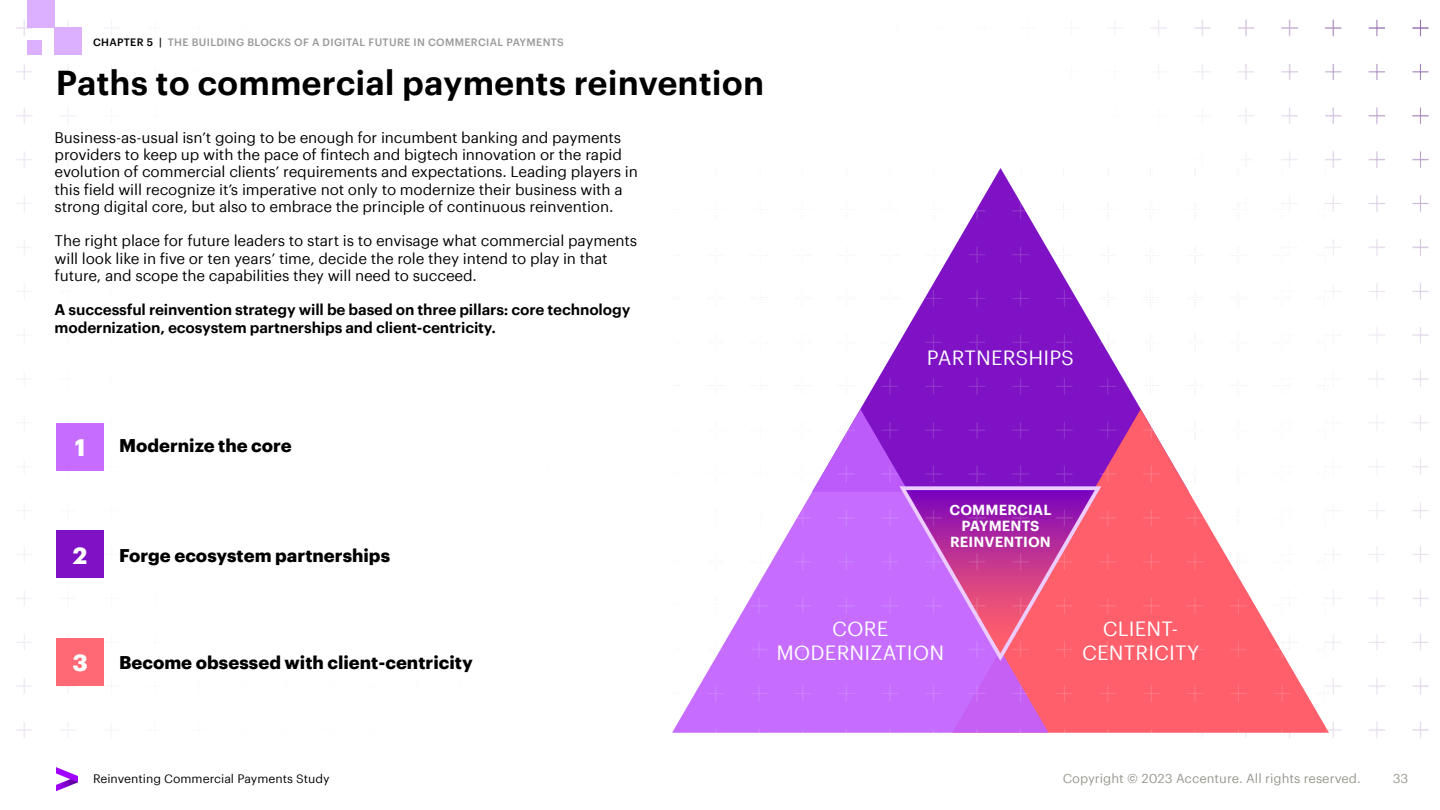
<style>
.page{position:relative;width:1440px;height:810px;background:#fff}
.page>*{position:absolute;margin:0;border:0;box-sizing:border-box;transform-origin:0 0}
.t1{font:600 33.75px "Graphik";color:#000}
.t2{font:700 23.25px "Graphik";color:#fff}
.t3{font:20.1px/24.2px "Graphik";letter-spacing:.005em;color:#fff;text-align:center}
.t4{font:700 18px "Graphik";color:#000}
.t5{font:15px/17.2px "Graphik";letter-spacing:-.01em;color:#000}
.t6{font:600 15px/17.2px "Graphik";letter-spacing:-.01em;color:#000}
.t7{font:600 14.25px/16px "Graphik";letter-spacing:.005em;color:#fff;text-align:center}
.t8{font:12.75px "Graphik";color:#96968c}
.t9{font:12px "Graphik";color:#000}
.t10{font:500 10.5px "Graphik";letter-spacing:.03em;color:#999}
.s1{color:#000}
</style>
<div class="page">
<div style="left:27px;top:40px;width:14px;height:15px;background:#dcafff"></div>
<div style="left:27px;top:0;width:28px;height:27px;background:#dcafff"></div>
<div style="left:55px;top:27px;width:27px;height:28px;background:#dcafff"></div>
<div style="left:56px;top:530px;width:48px;height:48px;background:#7e12c4"></div>
<div style="left:56px;top:638px;width:48px;height:47px;background:#ff6975"></div>
<div style="left:56px;top:423px;width:48px;height:48px;background:#c66cff"></div>
<img style="left:672px;top:168px;width:657px;height:565px">
<svg style="left:56px;top:767px;width:22px;height:24px"></svg>
<p class="t10" style="left:93px;top:34px;width:472px"><span class="s1">CHAPTER 5 |</span> THE BUILDING BLOCKS OF A DIGITAL FUTURE IN COMMERCIAL PAYMENTS</p>
<h1 class="t1" style="left:56px;top:57px;width:710px">Paths to commercial payments reinvention</h1>
<p class="t5" style="left:55px;top:127px;width:585px">Business-as-usual isn’t going to be enough for incumbent banking and payments providers to keep up with the pace of fintech and bigtech innovation or the rapid evolution of commercial clients’ requirements and expectations. Leading players in this field will recognize it’s imperative not only to modernize their business with a strong digital core, but also to embrace the principle of continuous reinvention.</p>
<p class="t5" style="left:55px;top:231px;width:584px">The right place for future leaders to start is to envisage what commercial payments will look like in five or ten years’ time, decide the role they intend to play in that future, and scope the capabilities they will need to succeed.</p>
<p class="t6" style="left:55px;top:300px;width:577px">A successful reinvention strategy will be based on three pillars: core technology modernization, ecosystem partnerships and client-centricity.</p>
<h2 class="t2" style="left:75px;top:430px;width:12px">1</h2>
<p class="t4" style="left:119px;top:432px;width:174px">Modernize the core</p>
<h2 class="t2" style="left:73px;top:537px;width:16px">2</h2>
<p class="t4" style="left:119px;top:541px;width:273px">Forge ecosystem partnerships</p>
<h2 class="t2" style="left:73px;top:645px;width:17px">3</h2>
<p class="t4" style="left:119px;top:648px;width:355px">Become obsessed with client-centricity</p>
<h3 class="t3" style="left:927px;top:344px;width:149px">PARTNERSHIPS</h3>
<p class="t7" style="left:950px;top:501px;width:103px">COMMERCIAL<br>PAYMENTS<br>REINVENTION</p>
<h3 class="t3" style="left:776px;top:615px;width:169px">CORE<br>MODERNIZATION</h3>
<h3 class="t3" style="left:1082px;top:615px;width:119px">CLIENT-<br>CENTRICITY</h3>
<p class="t9" style="left:93px;top:770px;width:238px">Reinventing Commercial Payments Study</p>
<p class="t8" style="left:1063px;top:769px;width:300px">Copyright © 2023 Accenture. All rights reserved.</p>
<p class="t8" style="left:1393px;top:769px;width:17px">33</p>
</div>
